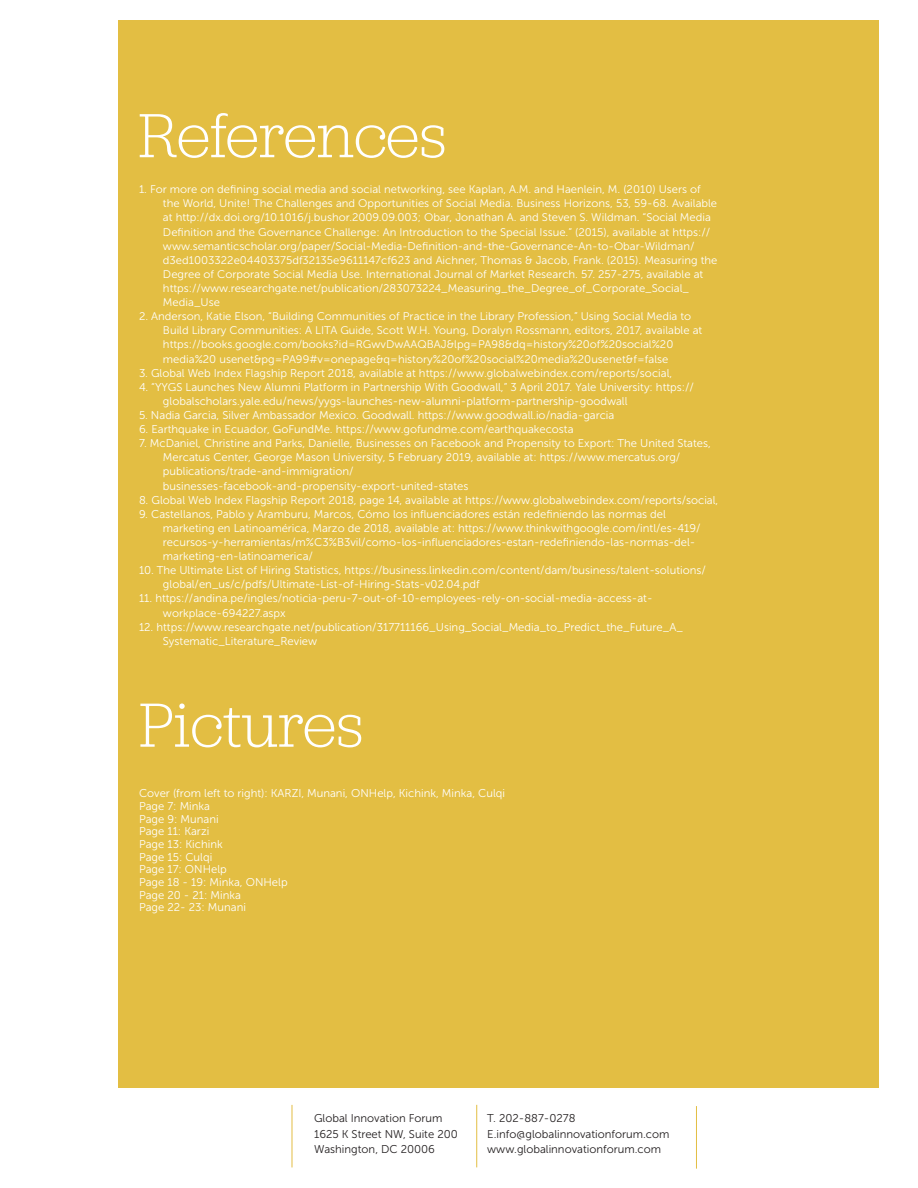
<style>
.page{position:relative;width:918px;height:1188px;background:#fff}
.page>*{position:absolute;margin:0;border:0;box-sizing:border-box;transform-origin:0 0}
.t1{font:300 64.95px "Jubilat";color:#fff}
.t2{font:11.25px/14.1px "Museo Sans 300";color:#fff}
.t3{font:11.25px/15.5px "Museo Sans 300";color:#231f20}
.t4{font:11.1px/14.1px "Museo Sans 300";color:#fff}
</style>
<div class="page">
<div style="left:119px;top:20px;width:760px;height:1068px;background:#e3be43"></div>
<hr style="left:476px;top:1105px;width:1px;height:62px;background:#e3be43">
<hr style="left:696px;top:1106px;width:1px;height:63px;background:#e3be43">
<hr style="left:292px;top:1105px;width:1px;height:62px;background:#e3be43">
<h1 class="t1" style="left:138px;top:95px;width:310px">References</h1>
<p class="t4" style="left:163px;top:183px;width:556px;text-indent:-24px">1. For more on defining social media and social networking, see Kaplan, A.M. and Haenlein, M. (2010) Users of the World, Unite! The Challenges and Opportunities of Social Media. Business Horizons, 53, 59-68. Available at http://dx.doi.org/10.1016/j.bushor.2009.09.003; Obar, Jonathan A. and Steven S. Wildman. “Social Media Definition and the Governance Challenge: An Introduction to the Special Issue.” (2015), available at https:// www.semanticscholar.org/paper/Social-Media-Definition-and-the-Governance-An-to-Obar-Wildman/ d3ed1003322e04403375df32135e9611147cf623 and Aichner, Thomas &amp; Jacob, Frank. (2015). Measuring the Degree of Corporate Social Media Use. International Journal of Market Research. 57. 257-275, available at https://www.researchgate.net/publication/283073224_Measuring_the_Degree_of_Corporate_Social_ Media_Use</p>
<p class="t4" style="left:163px;top:310px;width:541px;text-indent:-24px">2. Anderson, Katie Elson, “Building Communities of Practice in the Library Profession,” Using Social Media to Build Library Communities: A LITA Guide, Scott W.H. Young, Doralyn Rossmann, editors, 2017, available at https://books.google.com/books?id=RGwvDwAAQBAJ&amp;lpg=PA98&amp;dq=history%20of%20social%20 media%20 usenet&amp;pg=PA99#v=onepage&amp;q=history%20of%20social%20media%20usenet&amp;f=false</p>
<p class="t2" style="left:139px;top:367px;width:535px">3. Global Web Index Flagship Report 2018, available at https://www.globalwebindex.com/reports/social,</p>
<p class="t2" style="left:163px;top:381px;width:533px;text-indent:-24px">4. “YYGS Launches New Alumni Platform in Partnership With Goodwall,” 3 April 2017. Yale University: https:// globalscholars.yale.edu/news/yygs-launches-new-alumni-platform-partnership-goodwall</p>
<p class="t2" style="left:139px;top:409px;width:477px">5. Nadia Garcia, Silver Ambassador Mexico. Goodwall. https://www.goodwall.io/nadia-garcia</p>
<p class="t2" style="left:139px;top:423px;width:436px">6. Earthquake in Ecuador, GoFundMe. https://www.gofundme.com/earthquakecosta</p>
<p class="t2" style="left:163px;top:437px;width:549px;text-indent:-24px">7. McDaniel, Christine and Parks, Danielle, Businesses on Facebook and Propensity to Export: The United States, Mercatus Center, George Mason University, 5 February 2019, available at: https://www.mercatus.org/ publications/trade-and-immigration/<br>businesses-facebook-and-propensity-export-united-states</p>
<p class="t2" style="left:139px;top:494px;width:581px">8. Global Web Index Flagship Report 2018, page 14, available at https://www.globalwebindex.com/reports/social,</p>
<p class="t2" style="left:163px;top:508px;width:539px;text-indent:-24px">9. Castellanos, Pablo y Aramburu, Marcos, Cómo los influenciadores están redefiniendo las normas del marketing en Latinoamérica, Marzo de 2018, available at: https://www.thinkwithgoogle.com/intl/es-419/ recursos-y-herramientas/m%C3%B3vil/como-los-influenciadores-estan-redefiniendo-las-normas-del&shy;marketing-en-latinoamerica/</p>
<p class="t2" style="left:163px;top:564px;width:544px;text-indent:-24px">10. The Ultimate List of Hiring Statistics, https://business.linkedin.com/content/dam/business/talent-solutions/ global/en_us/c/pdfs/Ultimate-List-of-Hiring-Stats-v02.04.pdf</p>
<p class="t2" style="left:163px;top:592px;width:491px;text-indent:-24px">11. https://andina.pe/ingles/noticia-peru-7-out-of-10-employees-rely-on-social-media-access-at&shy;workplace-694227.aspx</p>
<p class="t2" style="left:163px;top:621px;width:521px;text-indent:-24px">12. https://www.researchgate.net/publication/317711166_Using_Social_Media_to_Predict_the_Future_A_<br>Systematic_Literature_Review</p>
<h1 class="t1" style="left:139px;top:685px;width:226px">Pictures</h1>
<p class="t2" style="left:139px;top:788px;width:368px;line-height:12.8px">Cover (from left to right): KARZI, Munani, ONHelp, Kichink, Minka, Culqi<br>Page 7: Minka<br>Page 9: Munani<br>Page 11: Karzi<br>Page 13: Kichink<br>Page 15: Culqi<br>Page 17: ONHelp<br>Page 18 - 19: Minka, ONHelp<br>Page 20 - 21: Minka<br>Page 22- 23: Munani</p>
<p class="t3" style="left:314px;top:1111px;width:145px">Global Innovation Forum<br>1625 K Street NW, Suite 200<br>Washington, DC 20006</p>
<p class="t3" style="left:487px;top:1111px;width:184px">T. 202-887-0278<br>E.info@globalinnovationforum.com www.globalinnovationforum.com</p>
</div>
